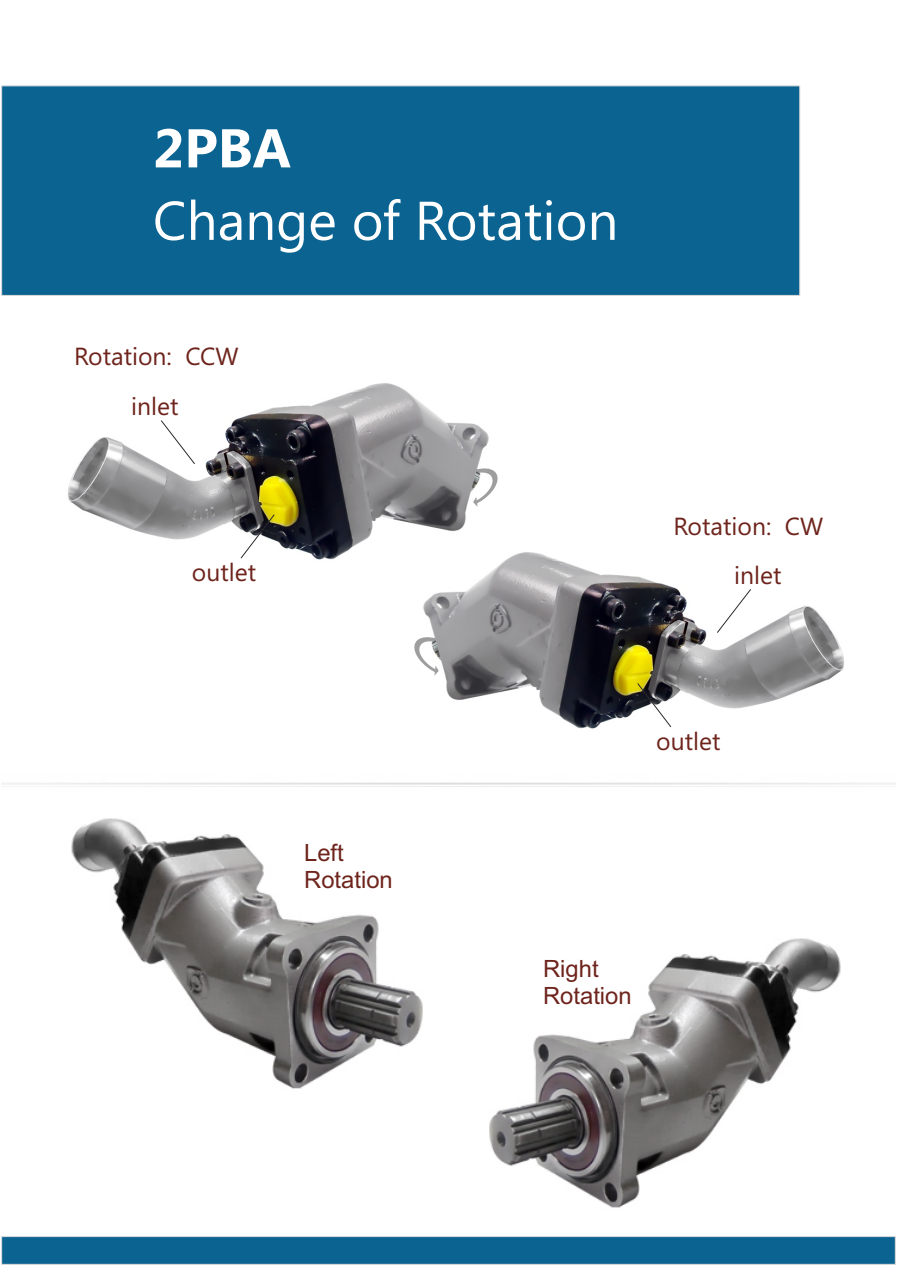
<style>
.page{position:relative;width:897px;height:1266px;background:#fff}
.page>*{position:absolute;margin:0;border:0;box-sizing:border-box;transform-origin:0 0}
.t1{font:54.45px "Segoe UI";color:#fff}
.t2{font:700 54.45px "Segoe UI";color:#fff}
.t3{font:24.75px/50.6px "Segoe UI";color:#6e241c;text-align:center}
.t4{font:23.85px/26.5px "Arial";color:#6e241c}
</style>
<div class="page">
<div style="left:2px;top:86px;width:797px;height:210px;background:#0a6391;border:1px solid #d9d9d9"></div>
<img style="left:68px;top:383px;width:421px;height:177px">
<svg style="left:161px;top:420px;width:34px;height:44px"></svg>
<svg style="left:240px;top:514px;width:34px;height:45px"></svg>
<svg style="left:473px;top:468px;width:25px;height:39px"></svg>
<img style="left:419px;top:549px;width:425px;height:180px">
<svg style="left:716px;top:589px;width:35px;height:44px"></svg>
<svg style="left:637px;top:683px;width:34px;height:44px"></svg>
<svg style="left:414px;top:636px;width:24px;height:40px"></svg>
<img style="left:71px;top:818px;width:352px;height:271px">
<img style="left:489px;top:938px;width:352px;height:270px">
<div style="left:2px;top:1236px;width:893px;height:28px;background:#0a6391;border:1px solid #d9d9d9"></div>
<h1 class="t2" style="left:153px;top:128px;width:139px">2PBA</h1>
<h1 class="t1" style="left:153px;top:200px;width:467px">Change of Rotation</h1>
<p class="t3" style="left:74px;top:333px;width:166px">Rotation: CCW inlet</p>
<p class="t3" style="left:192px;top:550px;width:66px">outlet</p>
<p class="t3" style="left:733px;top:504px;width:91px;line-height:49.3px;text-align:left;text-indent:-60px">Rotation: CW inlet</p>
<p class="t4" style="left:304px;top:842px;width:90px">Left<br>Rotation</p>
<p class="t3" style="left:656px;top:718px;width:66px">outlet</p>
<p class="t4" style="left:543px;top:958px;width:90px">Right<br>Rotation</p>
</div>
